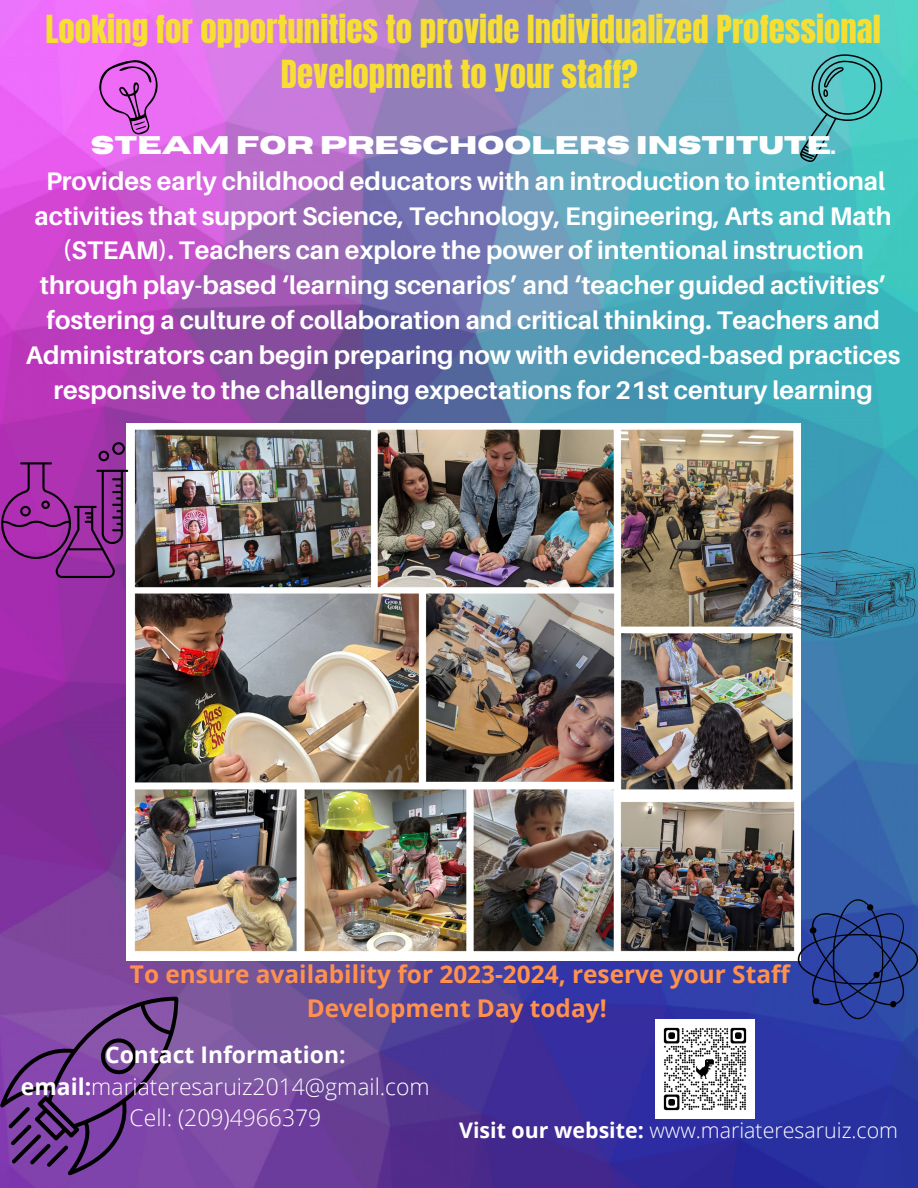
<style>
.page{position:relative;width:918px;height:1188px;background:#fff}
.page>*{position:absolute;margin:0;border:0;box-sizing:border-box;transform-origin:0 0}
.t1{font:32.85px/45px "Anton";color:#f7de32;text-align:center}
.t2{font:700 25.5px/34.8px "Aileron";color:#fff;text-align:center}
.t3{font:700 25.5px "Horizon";color:#fff}
.t4{font:700 24.45px/33.8px "Open Sans";color:#ff914d;text-align:center}
.t5{font:300 22.95px/31.5px "Open Sans";color:#fff;text-align:center}
.t6{font:300 21.45px "Open Sans";color:#fff}
.s1{font-weight:700}
</style>
<div class="page">
<img style="left:0;top:0;width:918px;height:1188px">
<img style="left:126px;top:423px;width:674px;height:537px">
<img style="left:655px;top:1019px;width:99px;height:99px">
<svg style="left:0;top:996px;width:179px;height:179px;background:#724094"></svg>
<svg style="left:800px;top:54px;width:83px;height:108px;background:#4bb3b3"></svg>
<svg style="left:0;top:442px;width:128px;height:136px;background:#952b9b"></svg>
<svg style="left:798px;top:899px;width:120px;height:120px;background:#2c4597"></svg>
<svg style="left:99px;top:60px;width:59px;height:74px;background:#c65bce"></svg>
<svg style="left:768px;top:550px;width:148px;height:88px;background:#4b8399"></svg>
<p class="t1" style="left:45px;top:8px;width:837px">Looking for opportunities to provide Individualized Professional<br>Development to your staff?</p>
<p class="t3" style="left:91px;top:132px;width:746px">STEAM FOR PRESCHOOLERS INSTITUTE.</p>
<p class="t2" style="left:26px;top:163px;width:876px">Provides early childhood educators with an introduction to intentional activities that support Science, Technology, Engineering, Arts and Math (STEAM). Teachers can explore the power of intentional instruction through play-based ‘learning scenarios’ and ‘teacher guided activities’ fostering a culture of collaboration and critical thinking. Teachers and Administrators can begin preparing now with evidenced-based practices responsive to the challenging expectations for 21st century learning</p>
<p class="t4" style="left:130px;top:957px;width:662px">To ensure availability for 2023-2024, reserve your Staff<br>Development Day today!</p>
<p class="t5" style="left:21px;top:1039px;width:410px"><span class="s1">Contact Information: email:</span>mariateresaruiz2014@gmail.com<br>Cell: (209)4966379</p>
<p class="t6" style="left:459px;top:1115px;width:441px"><span class="s1">Visit our website:</span> www.mariateresaruiz.com</p>
</div>
